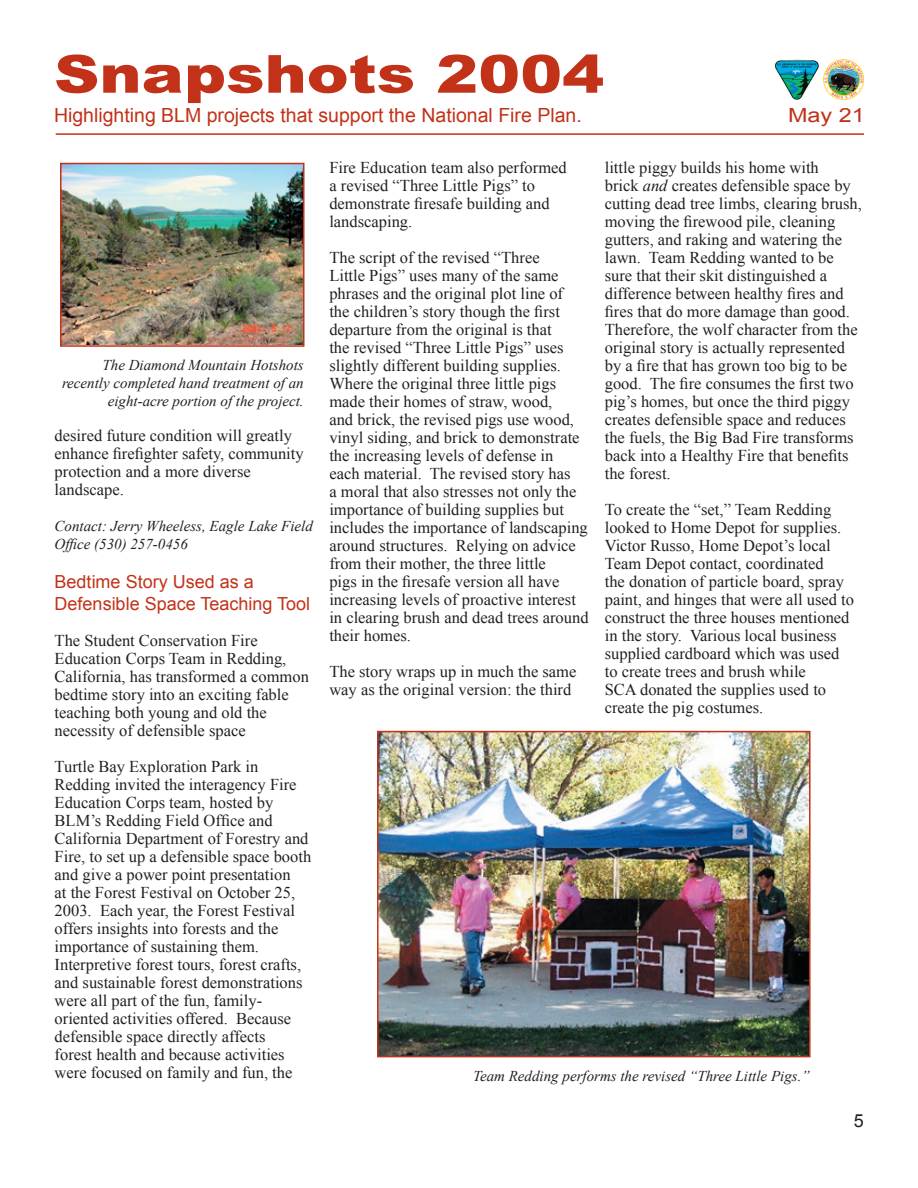
<style>
.page{position:relative;width:918px;height:1188px;background:#fff}
.page>*{position:absolute;margin:0;border:0;box-sizing:border-box;transform-origin:0 0}
.t1{font:900 52.5px "Arial";color:#c23219;scale:1.2 1}
.t2{font:19.5px "Arial";color:#c23219}
.t3{font:19.5px "Arial";color:#c23219;scale:1.2 1}
.t4{font:18px/21.6px "Arial";color:#c23219}
.t5{font:18px "Arial";color:#231f20}
.t6{font:16.5px/18px "Times New Roman";color:#231f20}
.t7{font:italic 15px/18px "Times New Roman";color:#231f20}
.s1{font-style:italic}
</style>
<div class="page">
<hr style="left:56px;top:133px;width:808px;height:2px;background:#c23219">
<img style="left:823px;top:59px;width:41px;height:41px">
<img style="left:775px;top:59px;width:43px;height:40px">
<img style="left:63px;top:166px;width:238px;height:178px">
<div style="left:60px;top:163px;width:244px;height:184px;border:2px solid #c23219"></div>
<img style="left:380px;top:734px;width:428px;height:320px">
<div style="left:377px;top:731px;width:434px;height:326px;border:2px solid #c23219"></div>
<h1 class="t1" style="left:54px;top:36px;width:460px">Snapshots 2004</h1>
<p class="t2" style="left:54px;top:103px;width:529px">Highlighting BLM projects that support the National Fire Plan.</p>
<p class="t3" style="left:788px;top:102px;width:65px">May 21</p>
<p class="t7" style="left:62px;top:356px;width:243px;text-align:right">The Diamond Mountain Hotshots recently completed hand treatment of an eight-acre portion of the project.</p>
<p class="t6" style="left:55px;top:426px;width:251px">desired future condition will greatly enhance firefighter safety, community protection and a more diverse landscape.</p>
<p class="t7" style="left:55px;top:516px;width:260px">Contact: Jerry Wheeless, Eagle Lake Field<br>Office (530) 257-0456</p>
<p class="t4" style="left:55px;top:571px;width:257px">Bedtime Story Used as a<br>Defensible Space Teaching Tool</p>
<p class="t6" style="left:55px;top:631px;width:256px">The Student Conservation Fire Education Corps Team in Redding, California, has transformed a common bedtime story into an exciting fable teaching both young and old the necessity of defensible space</p>
<p class="t6" style="left:55px;top:757px;width:258px">Turtle Bay Exploration Park in Redding invited the interagency Fire Education Corps team, hosted by BLM’s Redding Field Office and California Department of Forestry and Fire, to set up a defensible space booth and give a power point presentation<br>at the Forest Festival on October 25, 2003. Each year, the Forest Festival offers insights into forests and the importance of sustaining them.<br>Interpretive forest tours, forest crafts, and sustainable forest demonstrations were all part of the fun, family&shy;oriented activities offered. Because defensible space directly affects<br>forest health and because activities were focused on family and fun, the</p>
<p class="t6" style="left:329px;top:159px;width:239px">Fire Education team also performed a revised “Three Little Pigs” to demonstrate firesafe building and landscaping.</p>
<p class="t6" style="left:329px;top:249px;width:261px">The script of the revised “Three<br>Little Pigs” uses many of the same phrases and the original plot line of<br>the children’s story though the first departure from the original is that<br>the revised “Three Little Pigs” uses slightly different building supplies.<br>Where the original three little pigs made their homes of straw, wood,<br>and brick, the revised pigs use wood, vinyl siding, and brick to demonstrate the increasing levels of defense in<br>each material. The revised story has<br>a moral that also stresses not only the importance of building supplies but includes the importance of landscaping around structures. Relying on advice from their mother, the three little<br>pigs in the firesafe version all have increasing levels of proactive interest in clearing brush and dead trees around their homes.</p>
<p class="t6" style="left:329px;top:663px;width:249px">The story wraps up in much the same way as the original version: the third</p>
<p class="t6" style="left:605px;top:159px;width:259px">little piggy builds his home with<br>brick <span class="s1">and</span> creates defensible space by cutting dead tree limbs, clearing brush, moving the firewood pile, cleaning gutters, and raking and watering the lawn. Team Redding wanted to be sure that their skit distinguished a difference between healthy fires and fires that do more damage than good.<br>Therefore, the wolf character from the original story is actually represented by a fire that has grown too big to be good. The fire consumes the first two pig’s homes, but once the third piggy creates defensible space and reduces the fuels, the Big Bad Fire transforms back into a Healthy Fire that benefits the forest.</p>
<p class="t6" style="left:605px;top:501px;width:251px">To create the “set,” Team Redding looked to Home Depot for supplies.<br>Victor Russo, Home Depot’s local Team Depot contact, coordinated<br>the donation of particle board, spray paint, and hinges that were all used to construct the three houses mentioned in the story. Various local business supplied cardboard which was used to create trees and brush while<br>SCA donated the supplies used to create the pig costumes.</p>
<p class="t7" style="left:473px;top:1066px;width:338px">Team Redding performs the revised “Three Little Pigs.”</p>
<p class="t5" style="left:854px;top:1108px;width:12px">5</p>
</div>
